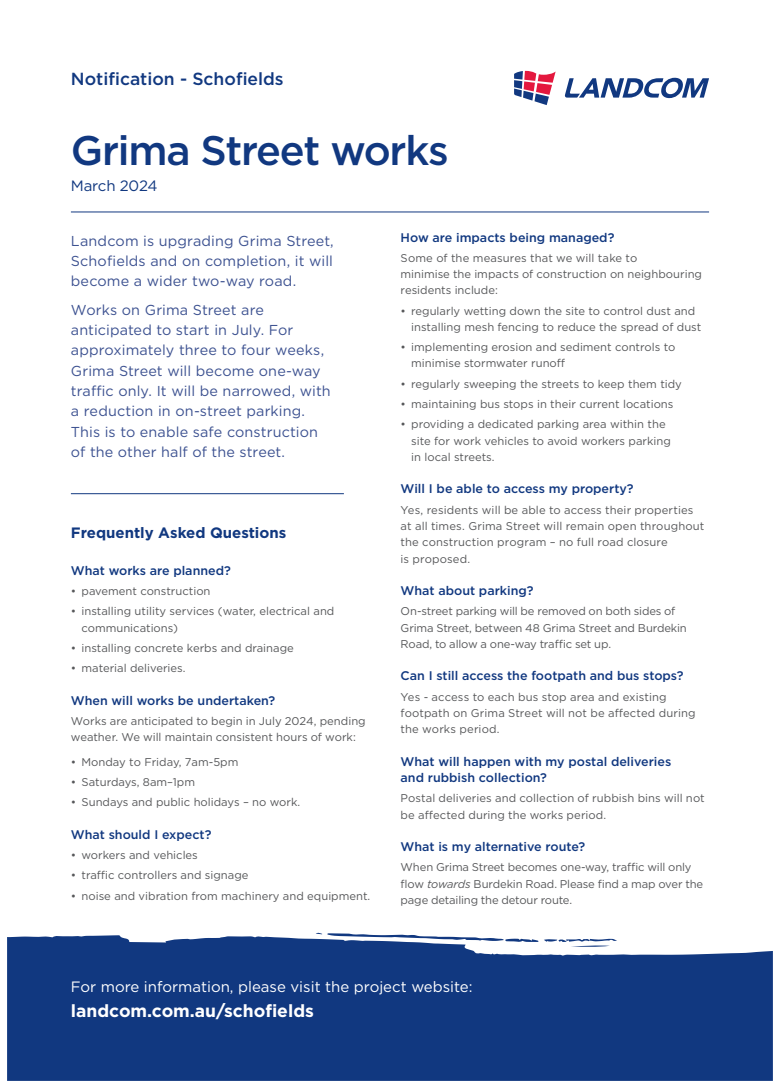
<style>
.page{position:relative;width:780px;height:1088px;background:#fff}
.page>*{position:absolute;margin:0;border:0;box-sizing:border-box;transform-origin:0 0}
.t1{font:500 41.25px "Gotham";letter-spacing:-.03em;color:#113880}
.t2{font:700 17.5px "Gotham";color:#fff}
.t3{font:500 17.5px "Gotham";color:#113880}
.t4{font:15px "Gotham";color:#fff}
.Table_Sub_Heading{font:700 15px "Gotham";color:#113880}
.t5{font:15px "Gotham";letter-spacing:-.01em;color:#113880}
.NEW_Body_Copy{font:14.38px/20.2px "Gotham";letter-spacing:.005em;color:#3d5291;text-align:justify}
.Table_Sub_Heading_1{font:500 12.5px/16.2px "Gotham";color:#113880}
.NEW_Body_Copy-2{font:11.25px/16.2px "Gotham";color:#57585a}
.s1{font-style:italic}
</style>
<div class="page">
<hr style="left:71px;top:212px;width:638px;height:1px;background:#113880">
<hr style="left:71px;top:493px;width:273px;height:1px;background:#113880">
<svg style="left:514px;top:71px;width:41px;height:34px"></svg>
<svg style="left:564px;top:78px;width:145px;height:20px"></svg>
<svg style="left:7px;top:932px;width:765px;height:149px;background:#24488a"></svg>
<p class="t3" style="left:71px;top:67px;width:214px">Notification - Schofields</p>
<p class="t1" style="left:71px;top:123px;width:379px">Grima Street works</p>
<p class="t5" style="left:71px;top:176px;width:88px">March 2024</p>
<p class="NEW_Body_Copy" style="left:71px;top:230px;width:264px">Landcom is upgrading Grima Street, Schofields and on completion, it will become a wider two-way road.</p>
<p class="NEW_Body_Copy" style="left:71px;top:299px;width:261px;text-align:left">Works on Grima Street are anticipated to start in July. For approximately three to four weeks, Grima Street will become one-way traffic only. It will be narrowed, with a reduction in on-street parking.<br>This is to enable safe construction of the other half of the street.</p>
<p class="Table_Sub_Heading" style="left:71px;top:523px;width:217px">Frequently Asked Questions</p>
<p class="Table_Sub_Heading_1" style="left:71px;top:562px;width:161px">What works are planned?</p>
<p class="NEW_Body_Copy-2" style="left:71px;top:583px;width:141px">• pavement construction</p>
<p class="NEW_Body_Copy-2" style="left:81px;top:603px;width:254px;text-indent:-11px">• installing utility services (water, electrical and communications)</p>
<p class="NEW_Body_Copy-2" style="left:71px;top:639px;width:224px">• installing concrete kerbs and drainage</p>
<p class="NEW_Body_Copy-2" style="left:71px;top:660px;width:116px">• material deliveries.</p>
<p class="Table_Sub_Heading_1" style="left:71px;top:692px;width:206px">When will works be undertaken?</p>
<p class="NEW_Body_Copy-2" style="left:71px;top:713px;width:296px">Works are anticipated to begin in July 2024, pending weather. We will maintain consistent hours of work:</p>
<p class="NEW_Body_Copy-2" style="left:71px;top:753px;width:169px">• Monday to Friday, 7am-5pm</p>
<p class="NEW_Body_Copy-2" style="left:71px;top:774px;width:126px">• Saturdays, 8am–1pm</p>
<p class="NEW_Body_Copy-2" style="left:71px;top:794px;width:231px">• Sundays and public holidays – no work.</p>
<p class="Table_Sub_Heading_1" style="left:71px;top:826px;width:142px">What should I expect?</p>
<p class="NEW_Body_Copy-2" style="left:71px;top:847px;width:128px">• workers and vehicles</p>
<p class="NEW_Body_Copy-2" style="left:71px;top:867px;width:179px">• traffic controllers and signage</p>
<p class="NEW_Body_Copy-2" style="left:71px;top:887px;width:301px">• noise and vibration from machinery and equipment.</p>
<p class="Table_Sub_Heading_1" style="left:400px;top:229px;width:215px">How are impacts being managed?</p>
<p class="NEW_Body_Copy-2" style="left:400px;top:249px;width:303px">Some of the measures that we will take to<br>minimise the impacts of construction on neighbouring residents include:</p>
<p class="NEW_Body_Copy-2" style="left:411px;top:302px;width:291px;text-indent:-11px">• regularly wetting down the site to control dust and installing mesh fencing to reduce the spread of dust</p>
<p class="NEW_Body_Copy-2" style="left:411px;top:339px;width:265px;text-indent:-11px">• implementing erosion and sediment controls to minimise stormwater runoff</p>
<p class="NEW_Body_Copy-2" style="left:400px;top:375px;width:283px">• regularly sweeping the streets to keep them tidy</p>
<p class="NEW_Body_Copy-2" style="left:400px;top:396px;width:274px">• maintaining bus stops in their current locations</p>
<p class="NEW_Body_Copy-2" style="left:411px;top:416px;width:261px;text-indent:-11px">• providing a dedicated parking area within the site for work vehicles to avoid workers parking in local streets.</p>
<p class="Table_Sub_Heading_1" style="left:400px;top:481px;width:234px">Will I be able to access my property?</p>
<p class="NEW_Body_Copy-2" style="left:400px;top:501px;width:305px">Yes, residents will be able to access their properties at all times. Grima Street will remain open throughout the construction program – no full road closure<br>is proposed.</p>
<p class="Table_Sub_Heading_1" style="left:400px;top:582px;width:134px">What about parking?</p>
<p class="NEW_Body_Copy-2" style="left:400px;top:603px;width:288px">On-street parking will be removed on both sides of<br>Grima Street, between 48 Grima Street and Burdekin<br>Road, to allow a one-way traffic set up.</p>
<p class="Table_Sub_Heading_1" style="left:400px;top:668px;width:284px">Can I still access the footpath and bus stops?</p>
<p class="NEW_Body_Copy-2" style="left:400px;top:688px;width:296px">Yes - access to each bus stop area and existing footpath on Grima Street will not be affected during the works period.</p>
<p class="Table_Sub_Heading_1" style="left:400px;top:753px;width:272px">What will happen with my postal deliveries and rubbish collection?</p>
<p class="NEW_Body_Copy-2" style="left:400px;top:790px;width:305px">Postal deliveries and collection of rubbish bins will not be affected during the works period.</p>
<p class="Table_Sub_Heading_1" style="left:400px;top:838px;width:186px">What is my alternative route?</p>
<p class="NEW_Body_Copy-2" style="left:400px;top:859px;width:304px">When Grima Street becomes one-way, traffic will only flow <span class="s1">towards</span> Burdekin Road. Please find a map over the page detailing the detour route.</p>
<h3 class="t4" style="left:71px;top:977px;width:403px">For more information, please visit the project website:</h3>
<h2 class="t2" style="left:71px;top:999px;width:244px">landcom.com.au/schofields</h2>
</div>
